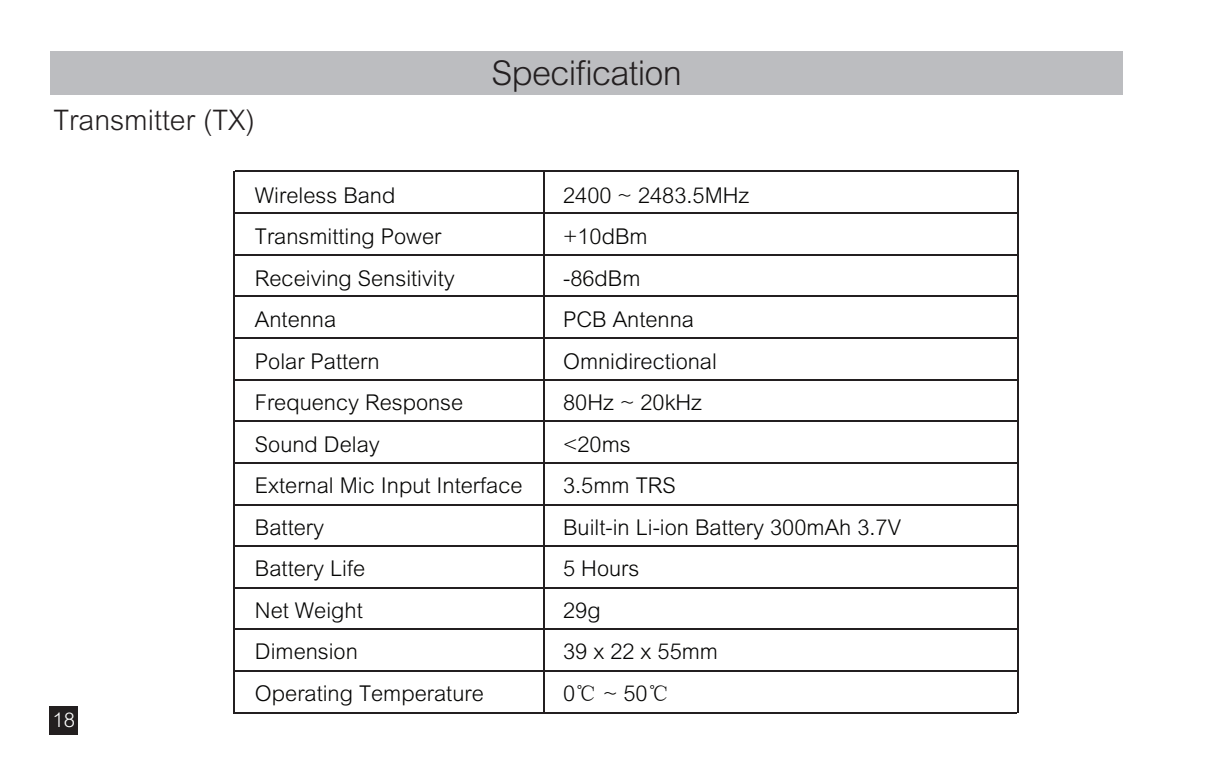
<style>
.page{position:relative;width:1221px;height:784px;background:#fff}
.page>*{position:absolute;margin:0;border:0;box-sizing:border-box;transform-origin:0 0}
.t1{font:300 34.3px "Arial MT Std";letter-spacing:-.02em;color:#231f20}
.t2{font:300 28.35px "Arial MT Std";color:#231f20}
.t3{font:300 21.7px/41.6px "Arial MT Std";color:#050504}
.t4{font:300 20.3px "Arial MT Std";color:#fff}
.s1{font-family:"Sim Sun";font-weight:400}
</style>
<div class="page">
<div style="left:50px;top:52px;width:1072px;height:43px;background:#bcbdc0"></div>
<hr style="left:235px;top:171px;width:781px;height:1px;background:#231f20">
<hr style="left:235px;top:212px;width:781px;height:2px;background:#231f20">
<hr style="left:235px;top:254px;width:781px;height:1px;background:#231f20">
<hr style="left:235px;top:296px;width:781px;height:1px;background:#231f20">
<hr style="left:235px;top:337px;width:781px;height:2px;background:#231f20">
<hr style="left:235px;top:379px;width:781px;height:1px;background:#231f20">
<hr style="left:235px;top:420px;width:781px;height:2px;background:#231f20">
<hr style="left:235px;top:462px;width:781px;height:1px;background:#231f20">
<hr style="left:235px;top:504px;width:781px;height:1px;background:#231f20">
<hr style="left:235px;top:545px;width:781px;height:2px;background:#231f20">
<hr style="left:235px;top:587px;width:781px;height:1px;background:#231f20">
<hr style="left:235px;top:629px;width:781px;height:1px;background:#231f20">
<hr style="left:235px;top:670px;width:781px;height:2px;background:#231f20">
<hr style="left:235px;top:713px;width:781px;height:1px;background:#231f20">
<hr style="left:234px;top:171px;width:1px;height:542px;background:#231f20">
<hr style="left:543px;top:172px;width:2px;height:541px;background:#231f20">
<hr style="left:1016px;top:172px;width:2px;height:541px;background:#231f20">
<div style="left:50px;top:707px;width:28px;height:28px;background:#231f20"></div>
<h2 class="t2" style="left:53px;top:109px;width:203px">Transmitter (TX)</h2>
<h1 class="t1" style="left:491px;top:60px;width:192px">Specification</h1>
<p class="t4" style="left:53px;top:712px;width:24px">18</p>
<p class="t3" style="left:255px;top:176px;width:269px">Wireless Band<br>Transmitting Power<br>Receiving Sensitivity<br>Antenna<br>Polar Pattern<br>Frequency Response<br>Sound Delay<br>External Mic Input Interface<br>Battery<br>Battery Life<br>Net Weight<br>Dimension<br>Operating Temperature</p>
<p class="t3" style="left:563px;top:176px;width:339px">2400 ~ 2483.5MHz<br>+10dBm<br>-86dBm<br>PCB Antenna<br>Omnidirectional<br>80Hz ~ 20kHz<br>&lt;20ms<br>3.5mm TRS<br>Built-in Li-ion Battery 300mAh 3.7V<br>5 Hours<br>29g<br>39 x 22 x 55mm<br>0<span class="s1">℃</span> ~ 50<span class="s1">℃</span></p>
</div>
